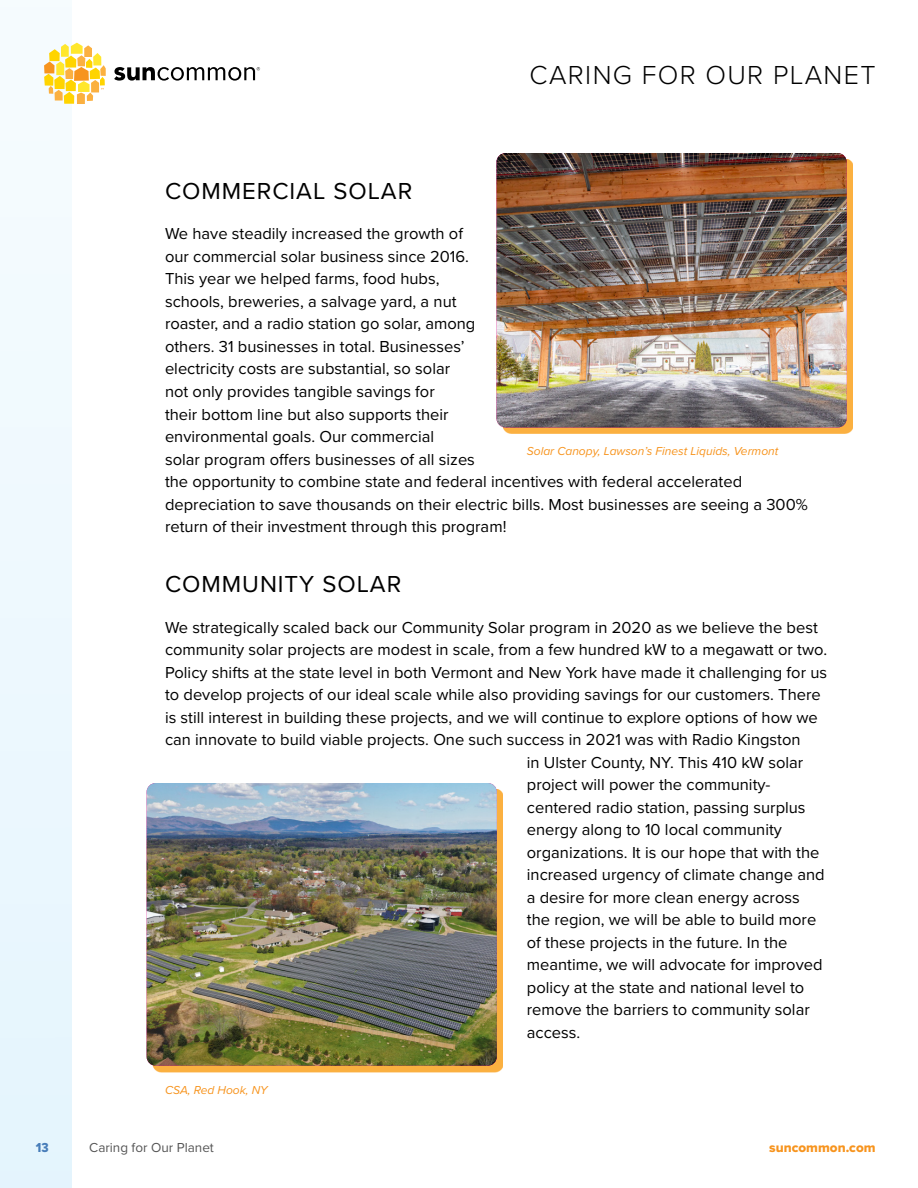
<style>
.page{position:relative;width:918px;height:1188px;background:#fff}
.page>*{position:absolute;margin:0;border:0;box-sizing:border-box;transform-origin:0 0}
.t1{font:300 27px "Proxima Nova";letter-spacing:.05em;color:#000}
.t2{font:24px "Proxima Nova";letter-spacing:.04em;color:#000}
.t3{font:16.5px/22.5px "Proxima Nova";color:#000}
.t4{font:13.5px "Proxima Nova";color:#555}
.t5{font:13.5px "Proxima Nova Extrabld";color:#f7941e}
.t6{font:13.5px "Proxima Nova Cond Extrabld";color:#477db9}
.t7{font:italic 12px "Proxima Nova";color:#f7941e}
</style>
<div class="page">
<div style="left:0;top:0;width:71px;height:1188px;background:#eef9fe"></div>
<svg style="left:44px;top:43px;width:62px;height:61px"></svg>
<svg style="left:114px;top:67px;width:146px;height:14px"></svg>
<div style="left:502px;top:159px;width:351px;height:275px;background:#fbb040"></div>
<img style="left:496px;top:153px;width:351px;height:275px">
<div style="left:153px;top:789px;width:350px;height:283px;background:#fbb040"></div>
<img style="left:147px;top:783px;width:350px;height:283px">
<h1 class="t1" style="left:530px;top:55px;width:340px">CARING FOR OUR PLANET</h1>
<h2 class="t2" style="left:165px;top:173px;width:249px">COMMERCIAL SOLAR</h2>
<p class="t3" style="left:165px;top:222px;width:644px">We have steadily increased the growth of<br>our commercial solar business since 2016.<br>This year we helped farms, food hubs,<br>schools, breweries, a salvage yard, a nut<br>roaster, and a radio station go solar, among<br>others. 31 businesses in total. Businesses’<br>electricity costs are substantial, so solar<br>not only provides tangible savings for<br>their bottom line but also supports their<br>environmental goals. Our commercial<br>solar program offers businesses of all sizes<br>the opportunity to combine state and federal incentives with federal accelerated depreciation to save thousands on their electric bills. Most businesses are seeing a 300% return of their investment through this program!</p>
<p class="t7" style="left:527px;top:442px;width:253px">Solar Canopy, Lawson’s Finest Liquids, Vermont</p>
<h2 class="t2" style="left:165px;top:566px;width:238px">COMMUNITY SOLAR</h2>
<p class="t3" style="left:165px;top:615px;width:654px">We strategically scaled back our Community Solar program in 2020 as we believe the best</p>
<p class="t3" style="left:165px;top:638px;width:664px">community solar projects are modest in scale, from a few hundred kW to a megawatt or two.</p>
<p class="t3" style="left:165px;top:660px;width:664px">Policy shifts at the state level in both Vermont and New York have made it challenging for us</p>
<p class="t3" style="left:165px;top:683px;width:657px">to develop projects of our ideal scale while also providing savings for our customers. There</p>
<p class="t3" style="left:165px;top:705px;width:654px">is still interest in building these projects, and we will continue to explore options of how we</p>
<p class="t3" style="left:165px;top:728px;width:637px">can innovate to build viable projects. One such success in 2021 was with Radio Kingston</p>
<p class="t3" style="left:527px;top:750px;width:278px">in Ulster County, NY. This 410 kW solar</p>
<p class="t3" style="left:527px;top:773px;width:245px">project will power the community-</p>
<p class="t3" style="left:527px;top:795px;width:280px">centered radio station, passing surplus</p>
<p class="t3" style="left:527px;top:818px;width:257px">energy along to 10 local community</p>
<p class="t3" style="left:527px;top:840px;width:294px">organizations. It is our hope that with the</p>
<p class="t3" style="left:527px;top:863px;width:299px">increased urgency of climate change and</p>
<p class="t3" style="left:527px;top:885px;width:274px">a desire for more clean energy across</p>
<p class="t3" style="left:527px;top:908px;width:291px">the region, we will be able to build more</p>
<p class="t3" style="left:527px;top:930px;width:262px">of these projects in the future. In the</p>
<p class="t3" style="left:527px;top:953px;width:297px">meantime, we will advocate for improved</p>
<p class="t3" style="left:527px;top:975px;width:279px">policy at the state and national level to</p>
<p class="t3" style="left:527px;top:998px;width:284px">remove the barriers to community solar</p>
<p class="t3" style="left:527px;top:1020px;width:55px">access.</p>
<p class="t7" style="left:165px;top:1081px;width:104px">CSA, Red Hook, NY</p>
<p class="t6" style="left:36px;top:1137px;width:14px">13</p>
<p class="t4" style="left:89px;top:1137px;width:126px">Caring for Our Planet</p>
<p class="t5" style="left:769px;top:1137px;width:108px">suncommon.com</p>
</div>
